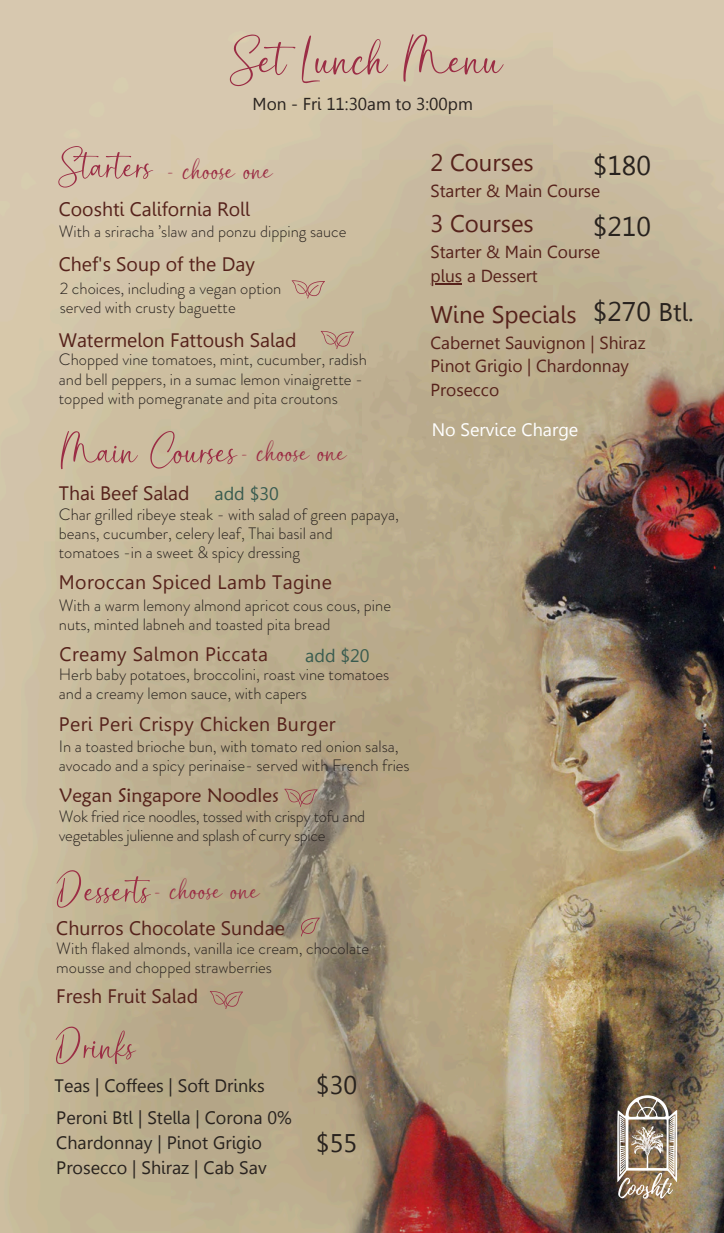
<style>
.page{position:relative;width:724px;height:1233px;background:#fff}
.page>*{position:absolute;margin:0;border:0;box-sizing:border-box;transform-origin:0 0}
.t1{font:69px "Rastanty Cortez";color:#9b2d45}
.t2{font:55.5px "Rastanty Cortez";color:#9b2d45}
.t3{font:40.5px "Rastanty Cortez";color:#9b2d45}
.t4{font:27px "Gisha";color:#28221e}
.t5{font:25.5px "Gisha";color:#28221e}
.t6{font:24px "Gisha";color:#56221b}
.t7{font:19.5px "Gisha";color:#56221b}
.t8{font:19.5px "Gisha";letter-spacing:.02em;color:#56221b}
.t9{font:19.5px "Maiandra GD";color:#56221b}
.t10{font:18px/24.8px "Gisha";color:#28221e}
.t11{font:18px "Gisha";color:#fff}
.t12{font:18px "Gisha";color:#385b4f}
.t13{font:17.4px "Gisha";color:#56221b}
.t14{font:17.25px "Gisha";color:#28221e}
.t15{font:300 16.5px/19.2px "Brandon Grotesque";color:#28221e}
.t16{font:300 16.5px "Brandon Grotesque";letter-spacing:-.02em;color:#28221e}
.s1{font-size:25.5px}
</style>
<div class="page">
<img style="left:0;top:0;width:723px;height:1233px">
<img style="left:592px;top:1093px;width:109px;height:109px">
<hr style="left:430px;top:283px;width:32px;height:1px;background:#56221b">
<svg style="left:291px;top:280px;width:34px;height:19px"></svg>
<svg style="left:321px;top:331px;width:33px;height:18px"></svg>
<svg style="left:284px;top:789px;width:33px;height:18px"></svg>
<svg style="left:210px;top:991px;width:33px;height:18px"></svg>
<svg style="left:301px;top:918px;width:19px;height:18px"></svg>
<p class="t2" style="left:60px;top:139px;width:95px">Starters</p>
<h4 class="t1" style="left:231px;top:26px;width:273px">Set Lunch Menu</h4>
<h4 class="t14" style="left:252px;top:94px;width:222px">Mon - Fri 11:30am to 3:00pm</h4>
<p class="t3" style="left:166px;top:151px;width:109px">- choose one</p>
<p class="t4" style="left:592px;top:150px;width:60px">$180</p>
<p class="t6" style="left:430px;top:149px;width:105px">2 Courses</p>
<h1 class="t13" style="left:430px;top:181px;width:171px">Starter &amp; Main Course</h1>
<h3 class="t7" style="left:59px;top:198px;width:193px">Cooshti California Roll</h3>
<h2 class="t15" style="left:59px;top:222px;width:289px">With a sriracha ’slaw and ponzu dipping sauce</h2>
<p class="t7" style="left:59px;top:253px;width:197px">Chef's Soup of the Day</p>
<h4 class="t15" style="left:60px;top:279px;width:223px">2 choices, including a vegan option</h4>
<h5 class="t15" style="left:60px;top:298px;width:177px">served with crusty baguette</h5>
<p class="t7" style="left:59px;top:329px;width:239px">Watermelon Fattoush Salad</p>
<h5 class="t15" style="left:59px;top:350px;width:309px">Chopped vine tomatoes, mint, cucumber, radish and bell peppers, in a sumac lemon vinaigrette - topped with pomegranate and pita croutons</h5>
<p class="t2" style="left:60px;top:425px;width:178px">Main Courses</p>
<p class="t3" style="left:240px;top:432px;width:109px">- choose one</p>
<p class="t7" style="left:59px;top:482px;width:132px">Thai Beef Salad</p>
<h5 class="t15" style="left:59px;top:505px;width:341px">Char grilled ribeye steak - with salad of green papaya, beans, cucumber, celery leaf, Thai basil and</h5>
<h5 class="t15" style="left:59px;top:543px;width:243px">tomatoes -in a sweet &amp; spicy dressing</h5>
<p class="t12" style="left:214px;top:483px;width:66px">add $30</p>
<h5 class="t8" style="left:59px;top:571px;width:274px">Moroccan Spiced Lamb Tagine</h5>
<h5 class="t15" style="left:59px;top:596px;width:333px">With a warm lemony almond apricot cous cous, pine nuts, minted labneh and toasted pita bread</h5>
<p class="t8" style="left:59px;top:643px;width:210px">Creamy Salmon Piccata</p>
<p class="t12" style="left:305px;top:646px;width:66px">add $20</p>
<p class="t15" style="left:59px;top:665px;width:332px">Herb baby potatoes, broccolini, roast vine tomatoes</p>
<h5 class="t15" style="left:59px;top:684px;width:249px">and a creamy lemon sauce, with capers</h5>
<p class="t8" style="left:59px;top:713px;width:278px">Peri Peri Crispy Chicken Burger</p>
<p class="t15" style="left:59px;top:737px;width:352px">In a toasted brioche bun, with tomato red onion salsa, avocado and a spicy perinaise- served with French fries</p>
<h5 class="t9" style="left:60px;top:784px;width:221px">Vegan Singapore Noodles</h5>
<p class="t16" style="left:59px;top:804px;width:308px">Wok fried rice noodles, tossed with crispy tofu and</p>
<p class="t16" style="left:59px;top:823px;width:268px">vegetables julienne and splash of curry spice</p>
<p class="t2" style="left:60px;top:864px;width:93px">Desserts</p>
<p class="t3" style="left:153px;top:871px;width:109px">- choose one</p>
<h3 class="t7" style="left:56px;top:916px;width:230px">Churros Chocolate Sundae</h3>
<h5 class="t15" style="left:56px;top:939px;width:314px">With flaked almonds, vanilla ice cream, chocolate mousse and chopped strawberries</h5>
<h2 class="t7" style="left:56px;top:985px;width:143px">Fresh Fruit Salad</h2>
<p class="t2" style="left:59px;top:1020px;width:79px">Drinks</p>
<h4 class="t10" style="left:55px;top:1074px;width:212px">Teas | Coffees | Soft Drinks</h4>
<p class="t5" style="left:316px;top:1071px;width:43px">$30</p>
<p class="t10" style="left:56px;top:1106px;width:237px">Peroni Btl | Stella | Corona 0%<br>Chardonnay | Pinot Grigio<br>Prosecco | Shiraz | Cab Sav</p>
<p class="t5" style="left:316px;top:1128px;width:43px">$55</p>
<p class="t4" style="left:592px;top:211px;width:60px">$210</p>
<h2 class="t6" style="left:430px;top:210px;width:105px">3 Courses</h2>
<h3 class="t13" style="left:430px;top:242px;width:171px">Starter &amp; Main Course</h3>
<h5 class="t13" style="left:430px;top:266px;width:109px">plus a Dessert</h5>
<p class="t4" style="left:592px;top:296px;width:102px">$270 <span class="s1">Btl.</span></p>
<h5 class="t6" style="left:430px;top:301px;width:148px">Wine Specials</h5>
<p class="t13" style="left:430px;top:333px;width:216px">Cabernet Sauvignon | Shiraz</p>
<p class="t13" style="left:430px;top:356px;width:200px">Pinot Grigio | Chardonnay</p>
<p class="t13" style="left:430px;top:380px;width:70px">Prosecco</p>
<p class="t11" style="left:431px;top:420px;width:148px">No Service Charge</p>
</div>
